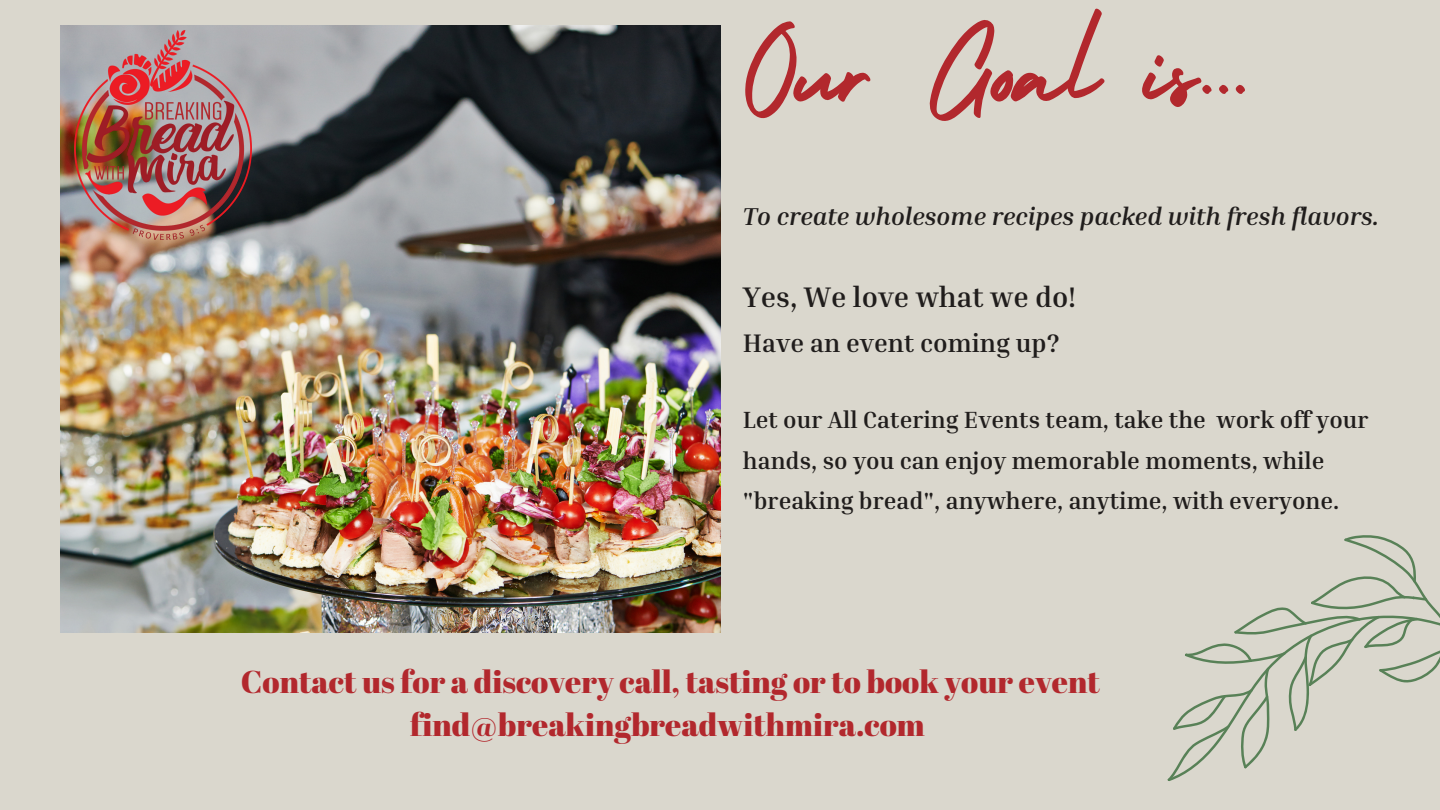
<style>
.page{position:relative;width:1440px;height:810px;background:#dad7cd}
.page>*{position:absolute;margin:0;border:0;box-sizing:border-box;transform-origin:0 0}
.t1{font:128.6px "Holiday";color:#b2282d}
.t2{font:31.5px "Abril Fatface";color:#b2282d}
.t3{font:700 29px "Inria Serif";color:#201d1c}
.t4{font:700 26px "Inria Serif";color:#201d1c}
.t5{font:italic 700 25px "Inria Serif";color:#201d1c}
.t6{font:700 24px/40.5px "Inria Serif";color:#201d1c}
</style>
<div class="page">
<svg style="left:1167px;top:535px;width:273px;height:246px"></svg>
<img style="left:60px;top:25px;width:660px;height:607px">
<img style="left:75px;top:31px;width:177px;height:208px">
<p class="t1" style="left:741px;top:-27px;width:509px">Our Goal is...</p>
<p class="t5" style="left:743px;top:201px;width:638px">To create wholesome recipes packed with fresh flavors.</p>
<p class="t3" style="left:743px;top:278px;width:334px">Yes, We love what we do!</p>
<p class="t4" style="left:743px;top:326px;width:318px">Have an event coming up?</p>
<p class="t6" style="left:743px;top:399px;width:627px">Let our All Catering Events team, take the work off your hands, so you can enjoy memorable moments, while "breaking bread", anywhere, anytime, with everyone.</p>
<p class="t2" style="left:241px;top:659px;width:860px">Contact us for a discovery call, tasting or to book your event</p>
<p class="t2" style="left:410px;top:703px;width:516px">find@breakingbreadwithmira.com</p>
</div>
